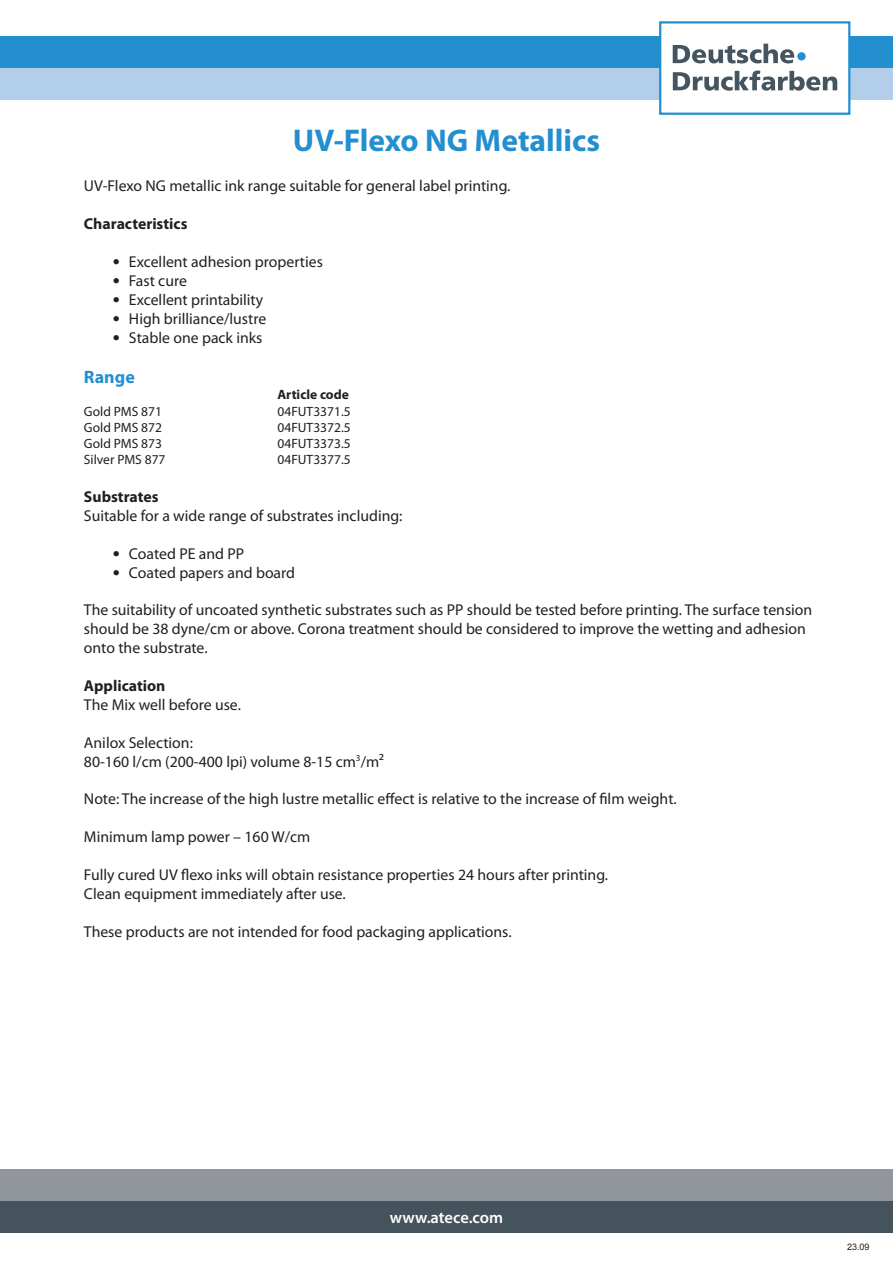
<style>
.page{position:relative;width:893px;height:1263px;background:#fff}
.page>*{position:absolute;margin:0;border:0;box-sizing:border-box;transform-origin:0 0}
.t1{font:700 31.5px "Myriad Pro";color:#238fcf}
.t2{font:700 18px "Myriad Pro";color:#238fcf}
.t3{font:600 16.5px "Myriad Pro";letter-spacing:-.005em;color:#fff}
.t4{font:15.75px/18.9px "Myriad Pro";color:#231f20}
.t5{font:700 15.75px "Myriad Pro";color:#231f20}
.t6{font:13.5px "Myriad Pro";color:#231f20}
.t7{font:700 13.5px "Myriad Pro";color:#231f20}
.t8{font:9px "Arial";color:#231f20}
.s1{font-family:"Meta Normal";font-size:15px}
</style>
<div class="page">
<div style="left:0;top:36px;width:893px;height:32px;background:#238fcf"></div>
<div style="left:0;top:1169px;width:893px;height:32px;background:#91959c"></div>
<div style="left:0;top:68px;width:893px;height:32px;background:#b3ceea"></div>
<div style="left:0;top:1201px;width:893px;height:32px;background:#45535c"></div>
<div style="left:659px;top:21px;width:191px;height:94px;background:#fff;border:2px solid #238fcf"></div>
<svg style="left:673px;top:71px;width:164px;height:20px"></svg>
<svg style="left:673px;top:44px;width:121px;height:19px"></svg>
<div style="left:797px;top:52px;width:9px;height:9px;background:#238fcf;border-radius:50%"></div>
<h1 class="t1" style="left:293px;top:120px;width:309px">UV-Flexo NG Metallics</h1>
<p class="t4" style="left:84px;top:176px;width:428px">UV-Flexo NG metallic ink range suitable for general label printing.</p>
<p class="t5" style="left:84px;top:214px;width:105px">Characteristics</p>
<p class="t4" style="left:112px;top:252px;width:212px"><span class="s1">•</span> Excellent adhesion properties</p>
<p class="t4" style="left:112px;top:271px;width:76px"><span class="s1">•</span> Fast cure</p>
<p class="t4" style="left:112px;top:290px;width:152px"><span class="s1">•</span> Excellent printability</p>
<p class="t4" style="left:112px;top:309px;width:155px"><span class="s1">•</span> High brilliance/lustre</p>
<p class="t4" style="left:112px;top:328px;width:151px"><span class="s1">•</span> Stable one pack inks</p>
<p class="t2" style="left:84px;top:365px;width:52px">Range</p>
<p class="t7" style="left:277px;top:386px;width:73px">Article code</p>
<p class="t6" style="left:84px;top:403px;width:80px">Gold PMS 871</p>
<p class="t6" style="left:277px;top:403px;width:75px">04FUT3371.5</p>
<p class="t6" style="left:84px;top:419px;width:80px">Gold PMS 872</p>
<p class="t6" style="left:277px;top:419px;width:75px">04FUT3372.5</p>
<p class="t6" style="left:84px;top:435px;width:80px">Gold PMS 873</p>
<p class="t6" style="left:277px;top:435px;width:75px">04FUT3373.5</p>
<p class="t6" style="left:84px;top:451px;width:83px">Silver PMS 877</p>
<p class="t6" style="left:277px;top:451px;width:75px">04FUT3377.5</p>
<p class="t5" style="left:84px;top:486px;width:76px">Substrates</p>
<p class="t4" style="left:84px;top:506px;width:320px">Suitable for a wide range of substrates including:</p>
<p class="t4" style="left:112px;top:544px;width:133px"><span class="s1">•</span> Coated PE and PP</p>
<p class="t4" style="left:112px;top:563px;width:184px"><span class="s1">•</span> Coated papers and board</p>
<p class="t4" style="left:84px;top:600px;width:730px">The suitability of uncoated synthetic substrates such as PP should be tested before printing. The surface tension should be 38 dyne/cm or above. Corona treatment should be considered to improve the wetting and adhesion onto the substrate.</p>
<p class="t5" style="left:84px;top:675px;width:83px">Application</p>
<p class="t4" style="left:84px;top:695px;width:158px">The Mix well before use.</p>
<p class="t4" style="left:84px;top:733px;width:302px">Anilox Selection:<br>80-160 l/cm (200-400 lpi) volume 8-15 cm<sup>3</sup>/m²</p>
<p class="t4" style="left:84px;top:789px;width:594px">Note: The increase of the high lustre metallic effect is relative to the increase of film weight.</p>
<p class="t4" style="left:84px;top:827px;width:228px">Minimum lamp power – 160 W/cm</p>
<p class="t4" style="left:84px;top:865px;width:526px">Fully cured UV flexo inks will obtain resistance properties 24 hours after printing.<br>Clean equipment immediately after use.</p>
<p class="t4" style="left:84px;top:922px;width:429px">These products are not intended for food packaging applications.</p>
<p class="t3" style="left:390px;top:1207px;width:115px">www.atece.com</p>
<p class="t8" style="left:847px;top:1241px;width:24px">23.09</p>
</div>
